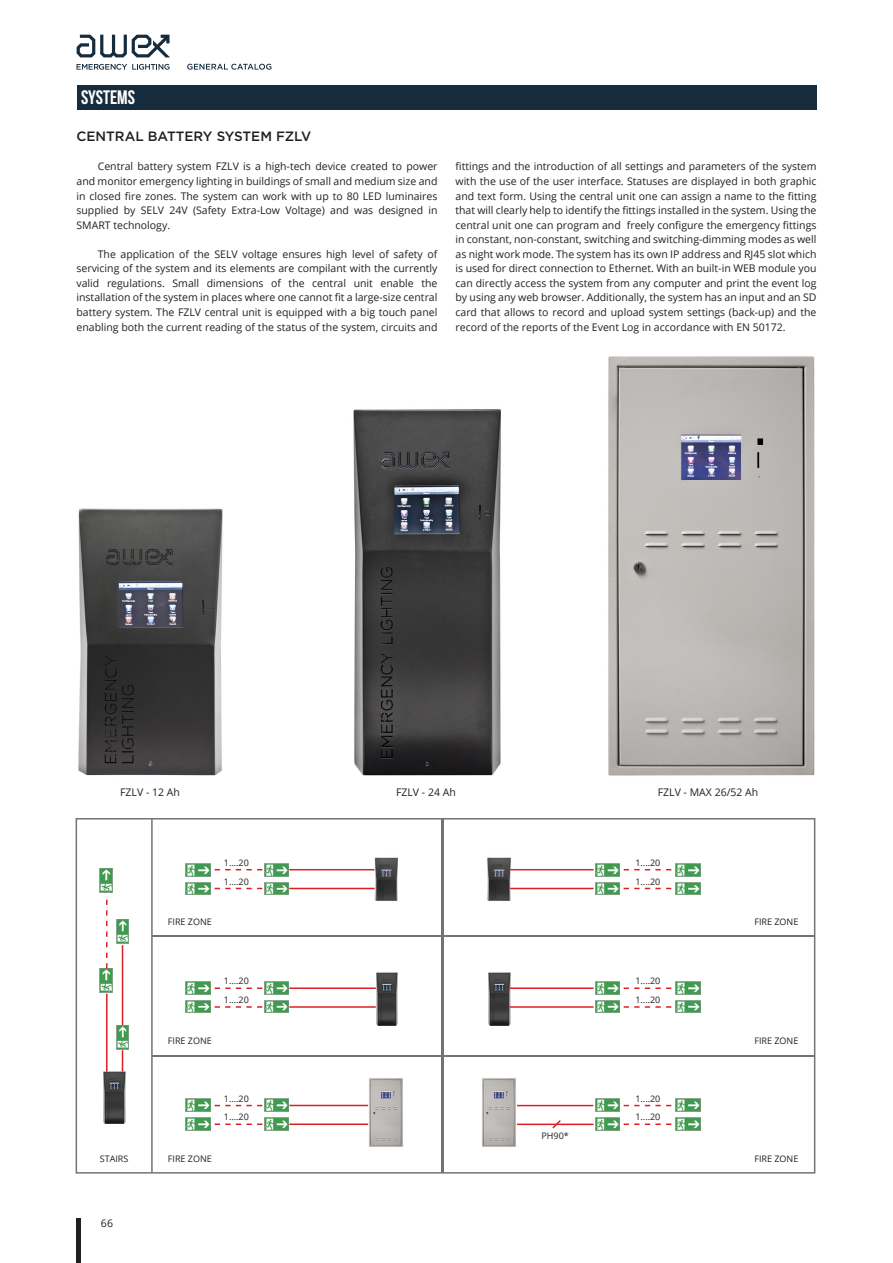
<style>
.page{position:relative;width:893px;height:1263px;background:#fff}
.page>*{position:absolute;margin:0;border:0;box-sizing:border-box;transform-origin:0 0}
.t1{font:19.5px "Bebas Neue";color:#fff}
.t2{font:500 13.5px "Gotham";color:#231f20}
.t3{font:10.5px/14.5px "Open Sans";color:#231f20;text-align:justify}
.t4{font:9px "Open Sans";color:#231f20}
</style>
<div class="page">
<div style="left:77px;top:85px;width:739px;height:24px;background:#162c3d"></div>
<svg style="left:77px;top:35px;width:93px;height:22px"></svg>
<svg style="left:77px;top:64px;width:93px;height:6px"></svg>
<hr style="left:77px;top:1219px;width:4px;height:44px;background:#231f20">
<svg style="left:187px;top:64px;width:84px;height:6px"></svg>
<img style="left:608px;top:356px;width:207px;height:420px">
<img style="left:353px;top:409px;width:148px;height:367px">
<img style="left:78px;top:508px;width:145px;height:268px">
<img style="left:375px;top:857px;width:23px;height:44px">
<img style="left:487px;top:857px;width:23px;height:44px">
<img style="left:376px;top:973px;width:22px;height:52px">
<img style="left:489px;top:973px;width:22px;height:52px">
<img style="left:104px;top:1071px;width:22px;height:53px">
<img style="left:368px;top:1078px;width:35px;height:69px">
<img style="left:482px;top:1078px;width:34px;height:69px">
<img style="left:100px;top:969px;width:12px;height:24px">
<img style="left:100px;top:869px;width:12px;height:24px">
<hr style="left:151px;top:819px;width:2px;height:354px;background:#717374">
<hr style="left:289px;top:869px;width:85px;height:1px;background:#dc1f25">
<hr style="left:289px;top:888px;width:86px;height:1px;background:#dc1f25">
<hr style="left:289px;top:987px;width:87px;height:2px;background:#dc1f25">
<hr style="left:289px;top:1006px;width:87px;height:2px;background:#dc1f25">
<svg style="left:215px;top:987px;width:48px;height:2px"></svg>
<hr style="left:289px;top:1105px;width:79px;height:1px;background:#dc1f25">
<hr style="left:289px;top:1123px;width:79px;height:2px;background:#dc1f25">
<hr style="left:442px;top:819px;width:1px;height:354px;background:#717374">
<hr style="left:510px;top:869px;width:84px;height:1px;background:#dc1f25">
<hr style="left:510px;top:888px;width:84px;height:1px;background:#dc1f25">
<hr style="left:510px;top:987px;width:84px;height:2px;background:#dc1f25">
<hr style="left:510px;top:1006px;width:84px;height:2px;background:#dc1f25">
<hr style="left:517px;top:1105px;width:76px;height:1px;background:#dc1f25">
<hr style="left:517px;top:1123px;width:77px;height:2px;background:#dc1f25">
<svg style="left:551px;top:1120px;width:11px;height:9px"></svg>
<hr style="left:106px;top:993px;width:2px;height:78px;background:#dc1f25">
<svg style="left:106px;top:899px;width:2px;height:69px"></svg>
<hr style="left:122px;top:945px;width:1px;height:84px;background:#dc1f25">
<svg style="left:122px;top:1050px;width:1px;height:21px"></svg>
<hr style="left:153px;top:935px;width:661px;height:2px;background:#717374">
<hr style="left:153px;top:1055px;width:661px;height:1px;background:#717374">
<svg style="left:215px;top:1006px;width:48px;height:2px"></svg>
<svg style="left:215px;top:888px;width:48px;height:1px"></svg>
<svg style="left:215px;top:869px;width:48px;height:1px"></svg>
<svg style="left:215px;top:1105px;width:48px;height:1px"></svg>
<svg style="left:215px;top:1123px;width:48px;height:2px"></svg>
<svg style="left:624px;top:987px;width:48px;height:2px"></svg>
<svg style="left:624px;top:1006px;width:48px;height:2px"></svg>
<svg style="left:624px;top:888px;width:48px;height:1px"></svg>
<svg style="left:624px;top:869px;width:48px;height:1px"></svg>
<svg style="left:624px;top:1105px;width:48px;height:1px"></svg>
<svg style="left:624px;top:1123px;width:48px;height:2px"></svg>
<img style="left:595px;top:1099px;width:24px;height:12px">
<img style="left:186px;top:1099px;width:24px;height:12px">
<img style="left:595px;top:981px;width:24px;height:13px">
<img style="left:186px;top:981px;width:24px;height:13px">
<img style="left:595px;top:863px;width:24px;height:13px">
<img style="left:186px;top:863px;width:24px;height:13px">
<img style="left:676px;top:1099px;width:24px;height:12px">
<img style="left:264px;top:1099px;width:24px;height:12px">
<img style="left:676px;top:981px;width:24px;height:13px">
<img style="left:264px;top:981px;width:24px;height:13px">
<img style="left:676px;top:863px;width:24px;height:13px">
<img style="left:264px;top:863px;width:24px;height:13px">
<img style="left:595px;top:1117px;width:24px;height:13px">
<img style="left:186px;top:1117px;width:24px;height:13px">
<img style="left:595px;top:1000px;width:24px;height:13px">
<img style="left:186px;top:1000px;width:24px;height:13px">
<img style="left:595px;top:882px;width:24px;height:13px">
<img style="left:186px;top:882px;width:24px;height:13px">
<img style="left:676px;top:1117px;width:24px;height:13px">
<img style="left:264px;top:1117px;width:24px;height:13px">
<img style="left:676px;top:1000px;width:24px;height:13px">
<img style="left:264px;top:1000px;width:24px;height:13px">
<img style="left:676px;top:882px;width:24px;height:13px">
<img style="left:264px;top:882px;width:24px;height:13px">
<img style="left:116px;top:1025px;width:13px;height:25px">
<img style="left:116px;top:919px;width:13px;height:24px">
<h1 class="t1" style="left:81px;top:87px;width:55px">SYSTEMS</h1>
<p class="t2" style="left:77px;top:128px;width:227px">CENTRAL BATTERY SYSTEM FZLV</p>
<p class="t3" style="left:77px;top:159px;width:362px;text-indent:21px">Central battery system FZLV is a high-tech device created to power and monitor emergency lighting in buildings of small and medium size and in closed fire zones. The system can work with up to 80 LED luminaires supplied by SELV 24V (Safety Extra-Low Voltage) and was designed in SMART technology.</p>
<p class="t3" style="left:77px;top:246px;width:362px;text-indent:21px">The application of the SELV voltage ensures high level of safety of servicing of the system and its elements are compilant with the currently valid regulations. Small dimensions of the central unit enable the installation of the system in places where one cannot fit a large-size central battery system. The FZLV central unit is equipped with a big touch panel enabling both the current reading of the status of the system, circuits and</p>
<p class="t3" style="left:455px;top:159px;width:362px">fittings and the introduction of all settings and parameters of the system with the use of the user interface. Statuses are displayed in both graphic and text form. Using the central unit one can assign a name to the fitting that will clearly help to identify the fittings installed in the system. Using the central unit one can program and freely configure the emergency fittings in constant, non-constant, switching and switching-dimming modes as well as night work mode. The system has its own IP address and RJ45 slot which is used for direct connection to Ethernet. With an built-in WEB module you can directly access the system from any computer and print the event log by using any web browser. Additionally, the system has an input and an SD card that allows to record and upload system settings (back-up) and the record of the reports of the Event Log in accordance with EN 50172.</p>
<p class="t3" style="left:120px;top:785px;width:61px">FZLV - 12 Ah</p>
<p class="t3" style="left:396px;top:785px;width:61px">FZLV - 24 Ah</p>
<p class="t3" style="left:658px;top:785px;width:102px">FZLV - MAX 26/52 Ah</p>
<p class="t4" style="left:224px;top:856px;width:27px">1....20</p>
<p class="t4" style="left:635px;top:856px;width:27px">1....20</p>
<p class="t4" style="left:224px;top:876px;width:27px">1....20</p>
<p class="t4" style="left:635px;top:876px;width:27px">1....20</p>
<p class="t4" style="left:168px;top:915px;width:46px">FIRE ZONE</p>
<p class="t4" style="left:754px;top:915px;width:46px">FIRE ZONE</p>
<p class="t4" style="left:224px;top:974px;width:27px">1....20</p>
<p class="t4" style="left:635px;top:974px;width:27px">1....20</p>
<p class="t4" style="left:224px;top:994px;width:27px">1....20</p>
<p class="t4" style="left:635px;top:994px;width:27px">1....20</p>
<p class="t4" style="left:168px;top:1034px;width:46px">FIRE ZONE</p>
<p class="t4" style="left:754px;top:1034px;width:46px">FIRE ZONE</p>
<p class="t4" style="left:224px;top:1092px;width:27px">1....20</p>
<p class="t4" style="left:635px;top:1092px;width:27px">1....20</p>
<p class="t4" style="left:224px;top:1110px;width:27px">1....20</p>
<p class="t4" style="left:635px;top:1110px;width:27px">1....20</p>
<p class="t4" style="left:100px;top:1153px;width:30px">STAIRS</p>
<p class="t3" style="left:101px;top:1216px;width:14px">66</p>
<p class="t4" style="left:541px;top:1129px;width:29px">PH90*</p>
<p class="t4" style="left:168px;top:1153px;width:46px">FIRE ZONE</p>
<p class="t4" style="left:754px;top:1153px;width:46px">FIRE ZONE</p>
</div>
